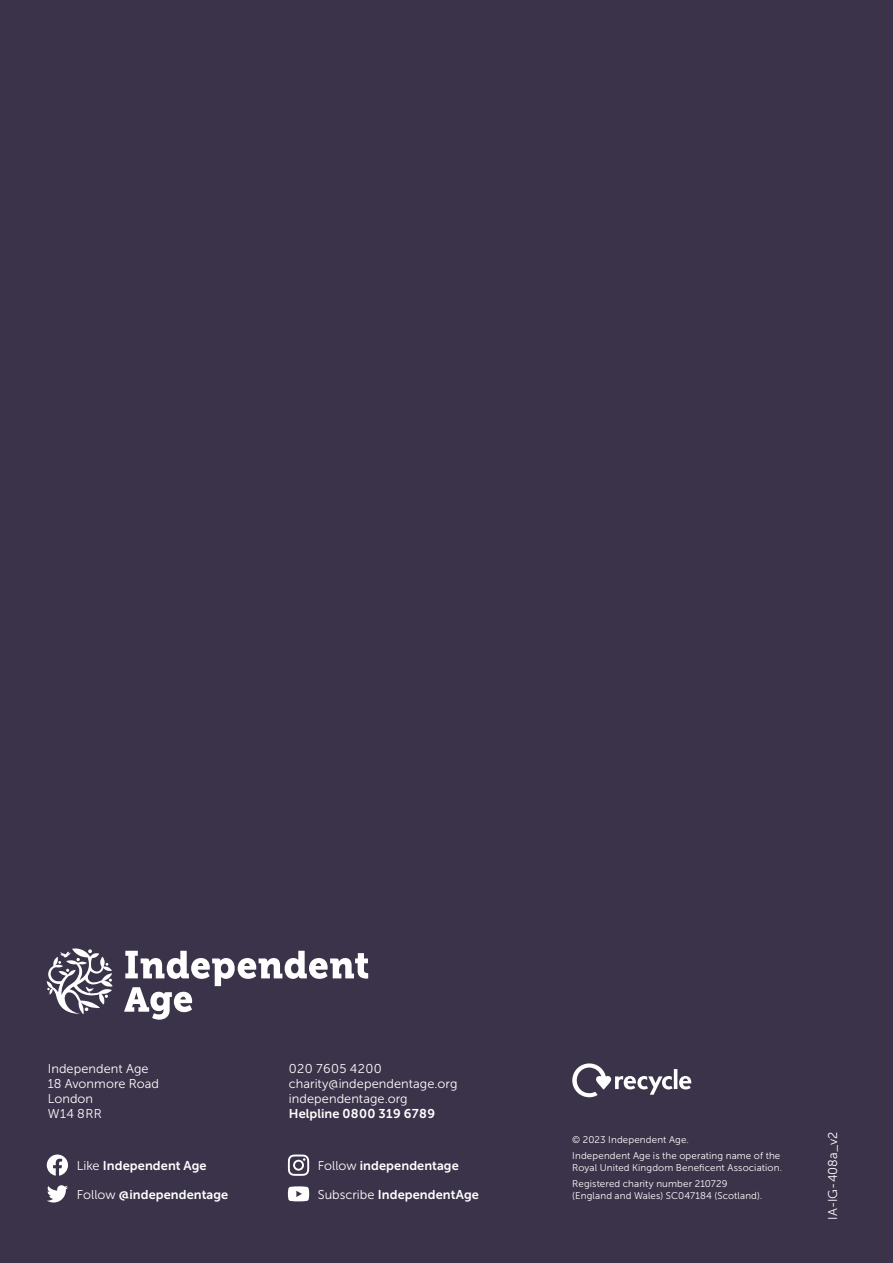
<style>
.page{position:relative;width:893px;height:1263px;background:#3b334a}
.page>*{position:absolute;margin:0;border:0;box-sizing:border-box;transform-origin:0 0}
.t1{font:12.75px/15px "Museo Sans 300";letter-spacing:.005em;color:#fff}
.t2{font:12.75px "Museo Sans 700";letter-spacing:.01em;color:#fff}
.t3{font:12.75px "Museo Sans 700";letter-spacing:.03em;color:#fff}
.t4{font:9.75px/16.2px "Museo Sans 300";letter-spacing:.015em;color:#fff}
.s1{font-family:"Museo Sans 300"}
</style>
<div class="page">
<svg style="left:47px;top:1154px;width:21px;height:22px"></svg>
<svg style="left:47px;top:1185px;width:21px;height:17px"></svg>
<svg style="left:288px;top:1154px;width:21px;height:22px"></svg>
<svg style="left:288px;top:1186px;width:21px;height:15px"></svg>
<svg style="left:47px;top:948px;width:66px;height:66px"></svg>
<svg style="left:124px;top:951px;width:244px;height:69px"></svg>
<svg style="left:572px;top:1063px;width:119px;height:34px"></svg>
<h1 class="t1" style="left:48px;top:1061px;width:113px">Independent Age<br>18 Avonmore Road<br>London<br>W14 8RR</h1>
<h1 class="t1" style="left:289px;top:1061px;width:170px">020 7605 4200 charity@independentage.org independentage.org</h1>
<h1 class="t3" style="left:289px;top:1106px;width:148px">Helpline 0800 319 6789</h1>
<h1 class="t2" style="left:77px;top:1158px;width:131px"><span class="s1">Like</span> Independent Age</h1>
<h1 class="t2" style="left:77px;top:1187px;width:153px"><span class="s1">Follow</span> @independentage</h1>
<h1 class="t2" style="left:318px;top:1158px;width:143px"><span class="s1">Follow</span> independentage</h1>
<h1 class="t2" style="left:318px;top:1187px;width:163px"><span class="s1">Subscribe</span> IndependentAge</h1>
<p class="t4" style="left:572px;top:1131px;width:210px">© 2023 Independent Age.<br>Independent Age is the operating name of the</p>
<p class="t4" style="left:572px;top:1159px;width:211px">Royal United Kingdom Beneficent Association.<br>Registered charity number 210729</p>
<p class="t4" style="left:572px;top:1188px;width:191px">(England and Wales) SC047184 (Scotland).</p>
<h1 class="t1" style="left:825px;top:1220px;width:90px;rotate:-90deg">IA-IG-408a_v2</h1>
</div>
